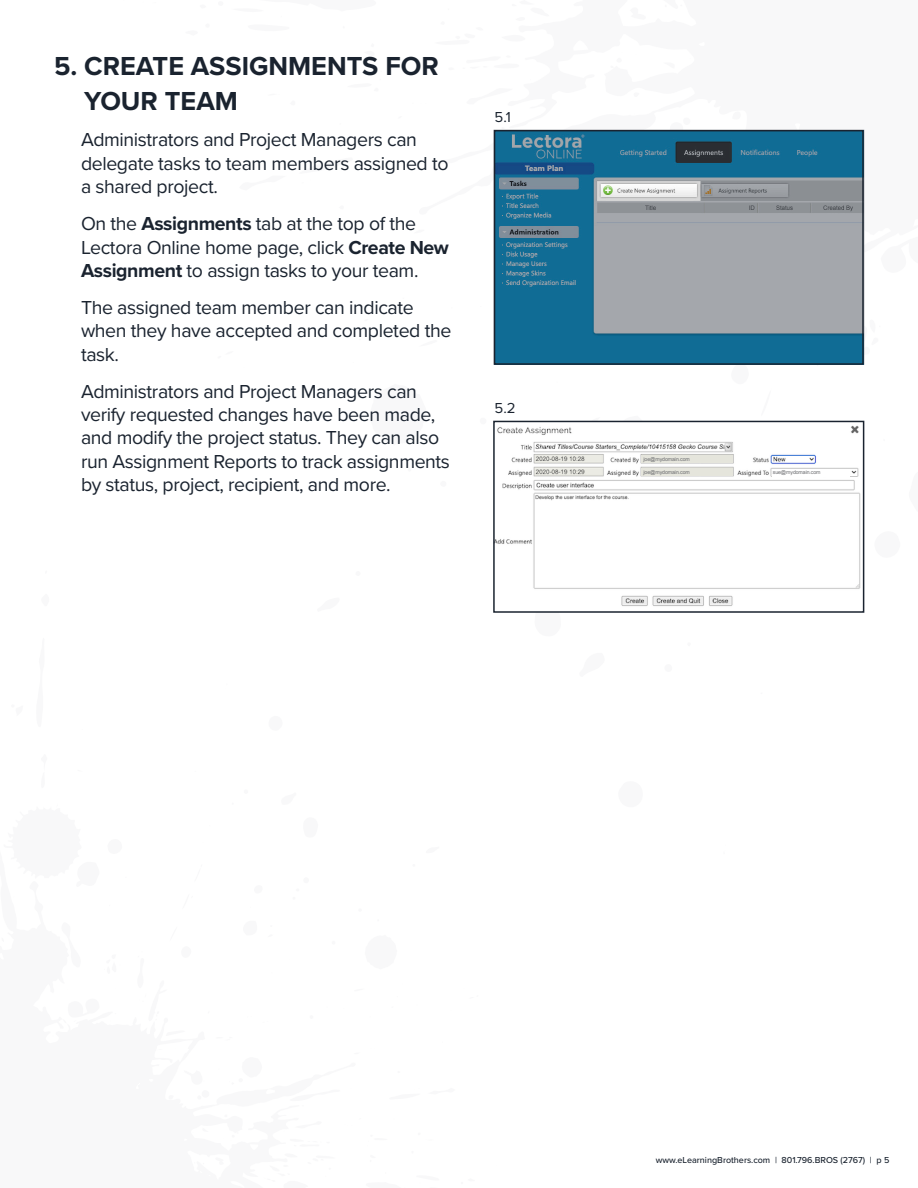
<style>
.page{position:relative;width:918px;height:1188px;background:#fff}
.page>*{position:absolute;margin:0;border:0;box-sizing:border-box;transform-origin:0 0}
.Section_Title_2-Alt{font:700 27px/34.2px "Proxima Nova";color:#1a232f}
.Section_Title{font:19.5px/23.4px "Proxima Nova";letter-spacing:-.02em;color:#1a232f}
.t1{font:15px "Proxima Nova";color:#1a232f}
.t2{font:500 9px "Proxima Nova";color:#1a232f}
.Section_Title-2{font:5.25px "Arial";letter-spacing:-.02em;color:#6c6d70}
.s1{font-weight:700}
</style>
<div class="page">
<img style="left:496px;top:425px;width:365px;height:181px">
<div style="left:493px;top:421px;width:371px;height:192px;border:2px solid #1a232f"></div>
<div style="left:642px;top:468px;width:91px;height:8px;background:#e5e5dc"></div>
<div style="left:772px;top:469px;width:78px;height:7px;background:#fff"></div>
<div style="left:642px;top:456px;width:91px;height:7px;background:#e5e5dc"></div>
<svg style="left:494px;top:130px;width:370px;height:235px;background:#5c869c"></svg>
<p class="Section_Title_2-Alt" style="left:84px;top:49px;width:356px;text-indent:-30px">5. CREATE ASSIGNMENTS FOR<br>YOUR TEAM</p>
<p class="Section_Title" style="left:81px;top:127px;width:369px">Administrators and Project Managers can delegate tasks to team members assigned to a shared project.</p>
<p class="Section_Title" style="left:81px;top:211px;width:369px">On the <span class="s1">Assignments</span> tab at the top of the<br>Lectora Online home page, click <span class="s1">Create New<br>Assignment</span> to assign tasks to your team.</p>
<p class="Section_Title" style="left:81px;top:295px;width:372px">The assigned team member can indicate when they have accepted and completed the task.</p>
<p class="Section_Title" style="left:81px;top:378px;width:371px">Administrators and Project Managers can verify requested changes have been made, and modify the project status. They can also run Assignment Reports to track assignments by status, project, recipient, and more.</p>
<p class="t1" style="left:495px;top:105px;width:18px">5.1</p>
<p class="t1" style="left:495px;top:396px;width:23px">5.2</p>
<p class="Section_Title-2" style="left:644px;top:456px;width:48px">joe@mydomain.com</p>
<p class="Section_Title-2" style="left:644px;top:468px;width:48px">joe@mydomain.com</p>
<p class="Section_Title-2" style="left:773px;top:469px;width:49px">sue@mydomain.com</p>
<p class="t2" style="left:656px;top:1153px;width:235px">www.eLearningBrothers.com | 801.796.BROS (2767) | p 5</p>
</div>
